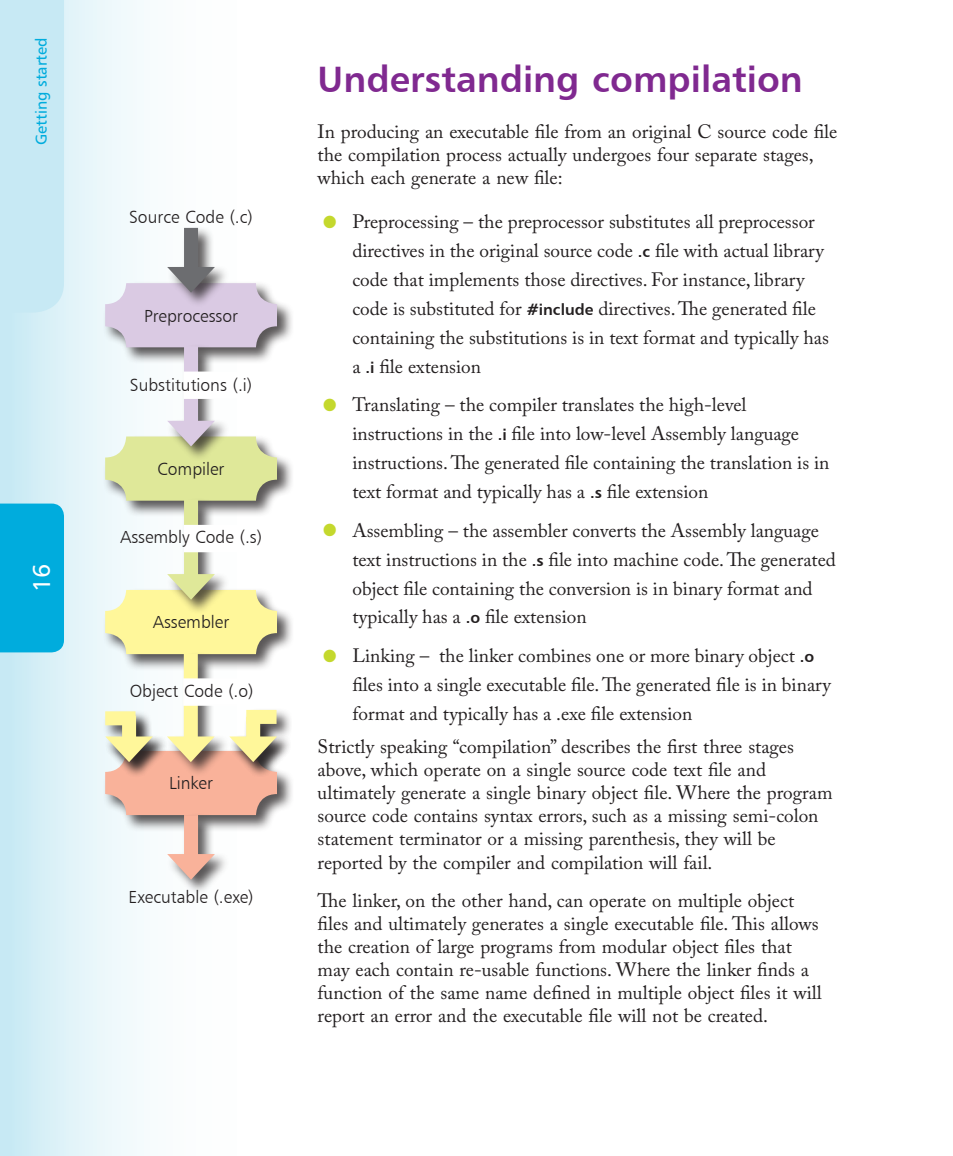
<style>
.page{position:relative;width:953px;height:1156px;background:#fff}
.page>*{position:absolute;margin:0;border:0;box-sizing:border-box;transform-origin:0 0}
.Heading{font:36.75px "Humanist 777 BT Bold B";color:#802990}
.t1{font:24.5px "Humanist 777 BT Roman B";color:#fff}
.new_bullet{font:19.25px/28.9px "Adobe Caslon Pro";color:#231f20}
.Body_text{font:19.25px/23.1px "Adobe Caslon Pro";color:#231f20}
.Icontext{font:17.5px "Humanist 777 BT Light B";color:#231f20}
.t2{font:15.75px "Humanist 777 BT Roman B";color:#00acdd}
.s1{font-family:"Humanist 777 BT Roman B";font-size:42px;color:#c4d82d}
.s2{font-family:"Humanist 777 BT Bold B";font-size:15.75px}
</style>
<div class="page">
<div style="left:0;top:0;width:288px;height:1156px;background:linear-gradient(to right,#d2edf6,#fff)"></div>
<div style="left:0;top:504px;width:64px;height:148px;background:#00acdd"></div>
<div style="left:0;top:0;width:64px;height:313px;background:#c7e9f4"></div>
<div style="left:103px;top:281px;width:191px;height:83px;background:#231f20;opacity:.75"></div>
<div style="left:105px;top:283px;width:172px;height:64px;background:#dacae3;border-radius:21px"></div>
<div style="left:103px;top:434px;width:191px;height:83px;background:#231f20;opacity:.75"></div>
<div style="left:105px;top:436px;width:172px;height:65px;background:#dfe899;border-radius:21px"></div>
<div style="left:103px;top:588px;width:191px;height:83px;background:#231f20;opacity:.75"></div>
<div style="left:105px;top:590px;width:172px;height:64px;background:#fff79a;border-radius:21px"></div>
<div style="left:103px;top:749px;width:191px;height:83px;background:#231f20;opacity:.75"></div>
<div style="left:105px;top:751px;width:172px;height:64px;background:#f9b29a;border-radius:21px"></div>
<div style="left:165px;top:226px;width:64px;height:82px;background:#231f20;opacity:.75"></div>
<div style="left:184px;top:228px;width:14px;height:49px;background:#6c6d70"></div>
<svg style="left:167px;top:267px;width:48px;height:26px"></svg>
<div style="left:165px;top:813px;width:64px;height:82px;background:#231f20;opacity:.75"></div>
<div style="left:184px;top:815px;width:14px;height:49px;background:#f9b29a"></div>
<svg style="left:167px;top:854px;width:48px;height:26px"></svg>
<div style="left:165px;top:497px;width:64px;height:119px;background:#231f20;opacity:.75"></div>
<div style="left:184px;top:499px;width:14px;height:85px;background:#dfe899"></div>
<svg style="left:167px;top:574px;width:48px;height:26px"></svg>
<div style="left:184px;top:525px;width:93px;height:27px;background:#fff"></div>
<div style="left:165px;top:652px;width:63px;height:126px;background:#231f20;opacity:.75"></div>
<div style="left:184px;top:654px;width:14px;height:93px;background:#fff79a"></div>
<svg style="left:169px;top:736px;width:46px;height:26px"></svg>
<div style="left:183px;top:678px;width:94px;height:28px;background:#fff"></div>
<div style="left:165px;top:344px;width:64px;height:118px;background:#231f20;opacity:.75"></div>
<div style="left:184px;top:346px;width:14px;height:85px;background:#dacae3"></div>
<svg style="left:167px;top:421px;width:48px;height:25px"></svg>
<div style="left:183px;top:372px;width:94px;height:27px;background:#fff"></div>
<div style="left:227px;top:708px;width:64px;height:70px;background:#231f20;opacity:.75"></div>
<div style="left:227px;top:715px;width:64px;height:63px;background:#231f20;opacity:.75"></div>
<div style="left:246px;top:717px;width:14px;height:30px;background:#fff79a"></div>
<svg style="left:229px;top:736px;width:48px;height:26px"></svg>
<div style="left:246px;top:710px;width:30px;height:14px;background:#fff79a"></div>
<div style="left:103px;top:709px;width:66px;height:69px;background:#231f20;opacity:.75"></div>
<div style="left:103px;top:713px;width:64px;height:65px;background:#231f20;opacity:.75"></div>
<div style="left:122px;top:715px;width:14px;height:32px;background:#fff79a"></div>
<svg style="left:105px;top:736px;width:48px;height:26px"></svg>
<div style="left:105px;top:711px;width:30px;height:14px;background:#fff79a"></div>
<p class="t2" style="left:31px;top:145px;width:109px;rotate:-90deg">Getting started</p>
<p class="t1" style="left:26px;top:592px;width:30px;rotate:-90deg">16</p>
<p class="Icontext" style="left:129px;top:206px;width:125px">Source Code (.c)</p>
<p class="Icontext" style="left:144px;top:305px;width:95px">Preprocessor</p>
<p class="Icontext" style="left:130px;top:374px;width:124px">Substitutions (.i)</p>
<p class="Icontext" style="left:158px;top:458px;width:68px">Compiler</p>
<p class="Icontext" style="left:120px;top:526px;width:143px">Assembly Code (.s)</p>
<p class="Icontext" style="left:153px;top:611px;width:78px">Assembler</p>
<p class="Icontext" style="left:130px;top:681px;width:125px">Object Code (.o)</p>
<p class="Icontext" style="left:169px;top:772px;width:45px">Linker</p>
<p class="Icontext" style="left:129px;top:886px;width:126px">Executable (.exe)</p>
<p class="Heading" style="left:317px;top:56px;width:486px">Understanding compilation</p>
<p class="Body_text" style="left:317px;top:120px;width:521px">In producing an executable file from an original C source code file the compilation process actually undergoes four separate stages, which each generate a new file:</p>
<p class="new_bullet" style="left:352px;top:207px;width:478px;text-indent:-35px"><span class="s1">•</span> Preprocessing – the preprocessor substitutes all preprocessor directives in the original source code <span class="s2">.c</span> file with actual library code that implements those directives. For instance, library code is substituted for <span class="s2">#include</span> directives. The generated file containing the substitutions is in text format and typically has a <span class="s2">.i</span> file extension</p>
<p class="new_bullet" style="left:352px;top:390px;width:478px;text-indent:-35px"><span class="s1">•</span> Translating – the compiler translates the high-level instructions in the <span class="s2">.i</span> file into low-level Assembly language instructions. The generated file containing the translation is in text format and typically has a <span class="s2">.s</span> file extension</p>
<p class="new_bullet" style="left:352px;top:516px;width:485px;text-indent:-35px"><span class="s1">•</span> Assembling – the assembler converts the Assembly language text instructions in the <span class="s2">.s</span> file into machine code. The generated object file containing the conversion is in binary format and typically has a <span class="s2">.o</span> file extension</p>
<p class="new_bullet" style="left:352px;top:641px;width:480px;text-indent:-35px"><span class="s1">•</span> Linking – the linker combines one or more binary object <span class="s2">.o </span>files into a single executable file. The generated file is in binary format and typically has a .exe file extension</p>
<p class="Body_text" style="left:317px;top:735px;width:516px">Strictly speaking “compilation” describes the first three stages above, which operate on a single source code text file and ultimately generate a single binary object file. Where the program source code contains syntax errors, such as a missing semi-colon statement terminator or a missing parenthesis, they will be reported by the compiler and compilation will fail.</p>
<p class="Body_text" style="left:317px;top:888px;width:505px">The linker, on the other hand, can operate on multiple object files and ultimately generates a single executable file. This allows the creation of large programs from modular object files that may each contain re-usable functions. Where the linker finds a function of the same name defined in multiple object files it will report an error and the executable file will not be created.</p>
</div>
